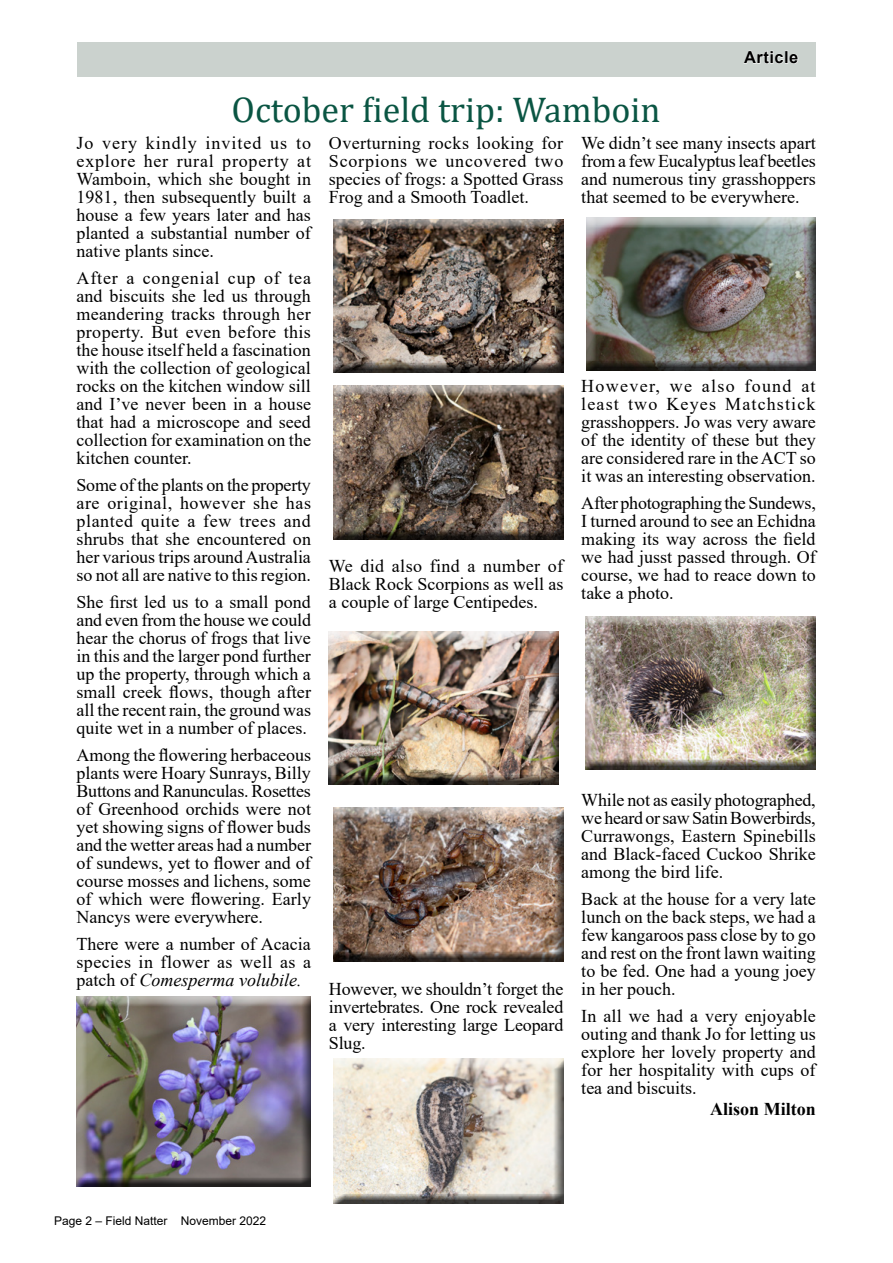
<style>
.page{position:relative;width:893px;height:1263px;background:#fff}
.page>*{position:absolute;margin:0;border:0;box-sizing:border-box;transform-origin:0 0}
.t1{font:36px "Cambria";color:#0a5543}
.t2{font:18px/18px "Times New Roman";color:#000;text-align:justify}
.t3{font:700 18px "Times New Roman";color:#000}
.t4{font:700 16.5px "Arial";letter-spacing:.03em;color:#000}
.t5{font:12px "Arial";color:#000}
.s1{font-style:italic}
</style>
<div class="page">
<div style="left:77px;top:43px;width:739px;height:34px;background:#cbd2ce"></div>
<div style="left:70px;top:989px;width:252px;height:199px;background:#000;opacity:.75"></div>
<div style="left:327px;top:212px;width:247px;height:160px;background:#000;opacity:.75"></div>
<div style="left:327px;top:379px;width:247px;height:160px;background:#000;opacity:.75"></div>
<div style="left:323px;top:624px;width:246px;height:161px;background:#000;opacity:.75"></div>
<div style="left:579px;top:609px;width:247px;height:160px;background:#000;opacity:.75"></div>
<div style="left:580px;top:210px;width:247px;height:161px;background:#000;opacity:.75"></div>
<div style="left:327px;top:801px;width:247px;height:160px;background:#000;opacity:.75"></div>
<div style="left:328px;top:1052px;width:246px;height:153px;background:#000;opacity:.75"></div>
<svg style="left:743px;top:50px;width:56px;height:14px"></svg>
<p class="t4" style="left:744px;top:46px;width:56px">Article</p>
<h1 class="t1" style="left:232px;top:88px;width:431px">October field trip: Wamboin</h1>
<p class="t2" style="left:77px;top:133px;width:236px">Jo very kindly invited us to explore her rural property at Wamboin, which she bought in 1981, then subsequently built a house a few years later and has planted a substantial number of native plants since.</p>
<p class="t2" style="left:77px;top:268px;width:236px">After a congenial cup of tea and biscuits she led us through meandering tracks through her property. But even before this the house itself held a fascination with the collection of geological rocks on the kitchen window sill and I’ve never been in a house that had a microscope and seed collection for examination on the kitchen counter.</p>
<p class="t2" style="left:77px;top:475px;width:236px">Some of the plants on the property are original, however she has planted quite a few trees and shrubs that she encountered on her various trips around Australia so not all are native to this region.</p>
<p class="t2" style="left:77px;top:592px;width:236px">She first led us to a small pond and even from the house we could hear the chorus of frogs that live in this and the larger pond further up the property, through which a small creek flows, though after all the recent rain, the ground was quite wet in a number of places.</p>
<p class="t2" style="left:77px;top:745px;width:236px">Among the flowering herbaceous plants were Hoary Sunrays, Billy Buttons and Ranunculas. Rosettes of Greenhood orchids were not yet showing signs of flower buds and the wetter areas had a number of sundews, yet to flower and of course mosses and lichens, some of which were flowering. Early Nancys were everywhere.</p>
<p class="t2" style="left:77px;top:934px;width:236px">There were a number of Acacia species in flower as well as a patch of <span class="s1">Comesperma volubile.</span></p>
<p class="t2" style="left:329px;top:133px;width:236px">Overturning rocks looking for Scorpions we uncovered two species of frogs: a Spotted Grass Frog and a Smooth Toadlet.</p>
<p class="t2" style="left:581px;top:133px;width:236px">We didn’t see many insects apart from a few Eucalyptus leaf beetles and numerous tiny grasshoppers that seemed to be everywhere.</p>
<p class="t2" style="left:581px;top:376px;width:236px">However, we also found at least two Keyes Matchstick grasshoppers. Jo was very aware of the identity of these but they are considered rare in the ACT so it was an interesting observation.</p>
<p class="t2" style="left:581px;top:493px;width:236px">After photographing the Sundews, I turned around to see an Echidna making its way across the field we had jusst passed through. Of course, we had to reace down to take a photo.</p>
<p class="t2" style="left:329px;top:556px;width:236px">We did also find a number of Black Rock Scorpions as well as a couple of large Centipedes.</p>
<p class="t2" style="left:581px;top:790px;width:236px">While not as easily photographed, we heard or saw Satin Bowerbirds, Currawongs, Eastern Spinebills and Black-faced Cuckoo Shrike among the bird life.</p>
<p class="t2" style="left:581px;top:889px;width:236px">Back at the house for a very late lunch on the back steps, we had a few kangaroos pass close by to go and rest on the front lawn waiting to be fed. One had a young joey in her pouch.</p>
<p class="t2" style="left:581px;top:1006px;width:236px">In all we had a very enjoyable outing and thank Jo for letting us explore her lovely property and for her hospitality with cups of tea and biscuits.</p>
<p class="t3" style="left:710px;top:1096px;width:107px">Alison Milton</p>
<p class="t2" style="left:329px;top:979px;width:236px">However, we shouldn’t forget the invertebrates. One rock revealed a very interesting large Leopard Slug.</p>
<p class="t5" style="left:54px;top:1212px;width:214px">Page 2 – Field Natter November 2022</p>
</div>
